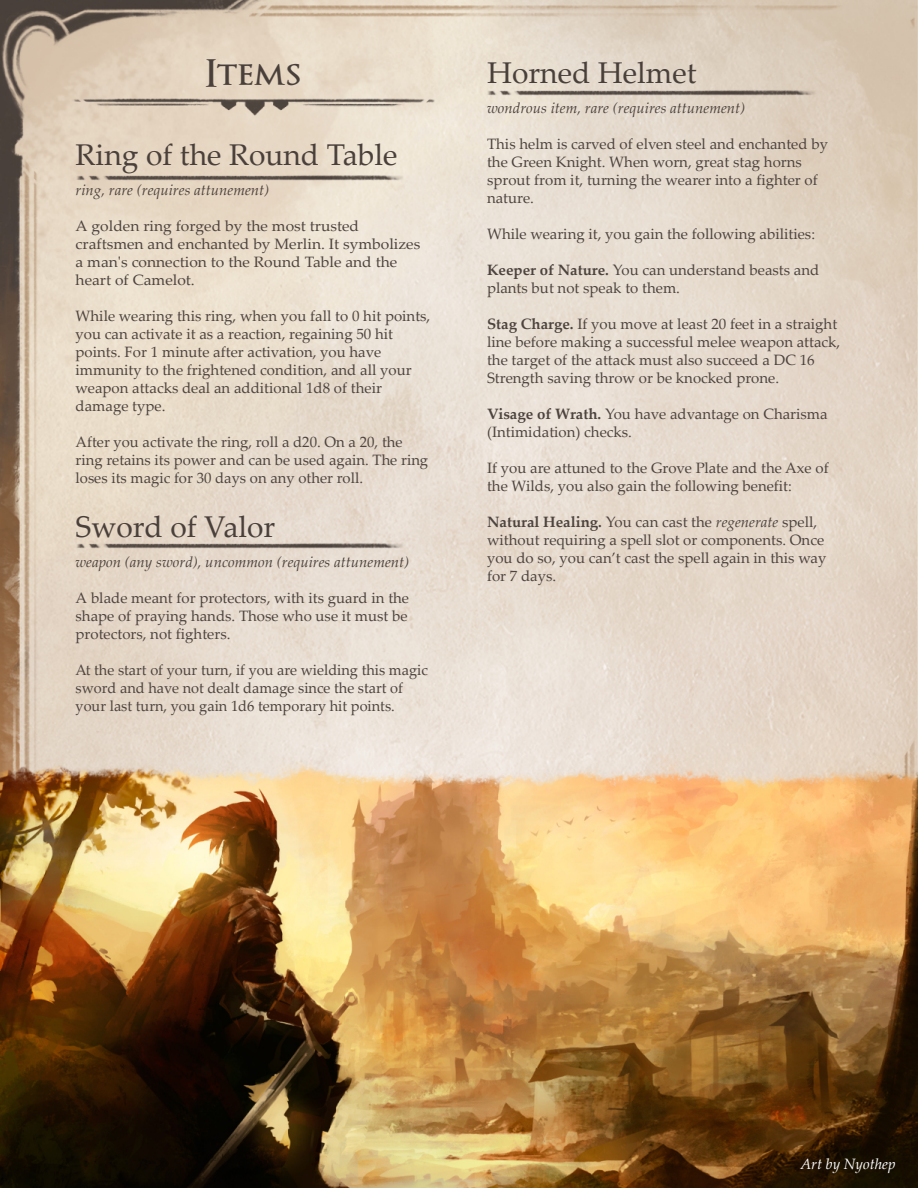
<style>
.page{position:relative;width:918px;height:1188px;background:#fff}
.page>*{position:absolute;margin:0;border:0;box-sizing:border-box;transform-origin:0 0}
.t1{font:600 37.5px "Optimus Princeps";color:#4a403b}
.t2{font:30px "Palatino Linotype";color:#4a403b}
.t3{font:15px/18px "Palatino Linotype";color:#4e443f}
.t4{font:15px/18px "Palatino Linotype";color:#4e443f;scale:1.04 1}
.t5{font:italic 15px "Palatino Linotype";color:#4e443f}
.t6{font:italic 15px "Palatino Linotype";color:#fff}
.s1{font-weight:700}
.s2{font-style:italic}
</style>
<div class="page">
<img style="left:0;top:0;width:918px;height:730px">
<img style="left:0;top:730px;width:918px;height:458px">
<img style="left:75px;top:175px;width:331px;height:5px">
<img style="left:75px;top:543px;width:331px;height:5px">
<img style="left:70px;top:98px;width:366px;height:17px">
<img style="left:487px;top:90px;width:330px;height:5px">
<h1 class="t1" style="left:206px;top:54px;width:96px">Items</h1>
<h2 class="t2" style="left:76px;top:143px;width:323px">Ring of the Round Table</h2>
<p class="t5" style="left:76px;top:184px;width:195px">ring, rare (requires attunement)</p>
<p class="t4" style="left:76px;top:219px;width:333px">A golden ring forged by the most trusted craftsmen and enchanted by Merlin. It symbolizes a man's connection to the Round Table and the heart of Camelot.</p>
<p class="t3" style="left:76px;top:309px;width:356px">While wearing this ring, when you fall to 0 hit points, you can activate it as a reaction, regaining 50 hit points. For 1 minute after activation, you have immunity to the frightened condition, and all your weapon attacks deal an additional 1d8 of their damage type.</p>
<p class="t3" style="left:76px;top:435px;width:354px">After you activate the ring, roll a d20. On a 20, the ring retains its power and can be used again. The ring loses its magic for 30 days on any other roll.</p>
<h2 class="t2" style="left:76px;top:515px;width:201px">Sword of Valor</h2>
<p class="t5" style="left:76px;top:556px;width:335px">weapon (any sword), uncommon (requires attunement)</p>
<p class="t3" style="left:76px;top:591px;width:335px;text-align:justify">A blade meant for protectors, with its guard in the shape of praying hands. Those who use it must be protectors, not fighters.</p>
<p class="t3" style="left:76px;top:663px;width:354px">At the start of your turn, if you are wielding this magic sword and have not dealt damage since the start of your last turn, you gain 1d6 temporary hit points.</p>
<h2 class="t2" style="left:487px;top:61px;width:211px">Horned Helmet</h2>
<p class="t5" style="left:487px;top:102px;width:260px">wondrous item, rare (requires attunement)</p>
<p class="t3" style="left:487px;top:137px;width:342px">This helm is carved of elven steel and enchanted by the Green Knight. When worn, great stag horns sprout from it, turning the wearer into a fighter of nature.</p>
<p class="t3" style="left:487px;top:227px;width:330px">While wearing it, you gain the following abilities:</p>
<p class="t3" style="left:487px;top:263px;width:334px"><span class="s1">Keeper of Nature.</span> You can understand beasts and plants but not speak to them.</p>
<p class="t3" style="left:487px;top:317px;width:355px"><span class="s1">Stag Charge.</span> If you move at least 20 feet in a straight line before making a successful melee weapon attack, the target of the attack must also succeed a DC 16<br>Strength saving throw or be knocked prone.</p>
<p class="t3" style="left:487px;top:407px;width:342px"><span class="s1">Visage of Wrath.</span> You have advantage on Charisma (Intimidation) checks.</p>
<p class="t3" style="left:487px;top:461px;width:343px">If you are attuned to the Grove Plate and the Axe of the Wilds, you also gain the following benefit:</p>
<p class="t3" style="left:487px;top:515px;width:341px"><span class="s1">Natural Healing.</span> You can cast the <span class="s2">regenerate</span> spell, without requiring a spell slot or components. Once you do so, you can’t cast the spell again in this way for 7 days.</p>
<p class="t6" style="left:800px;top:1158px;width:97px">Art by Nyothep</p>
</div>
